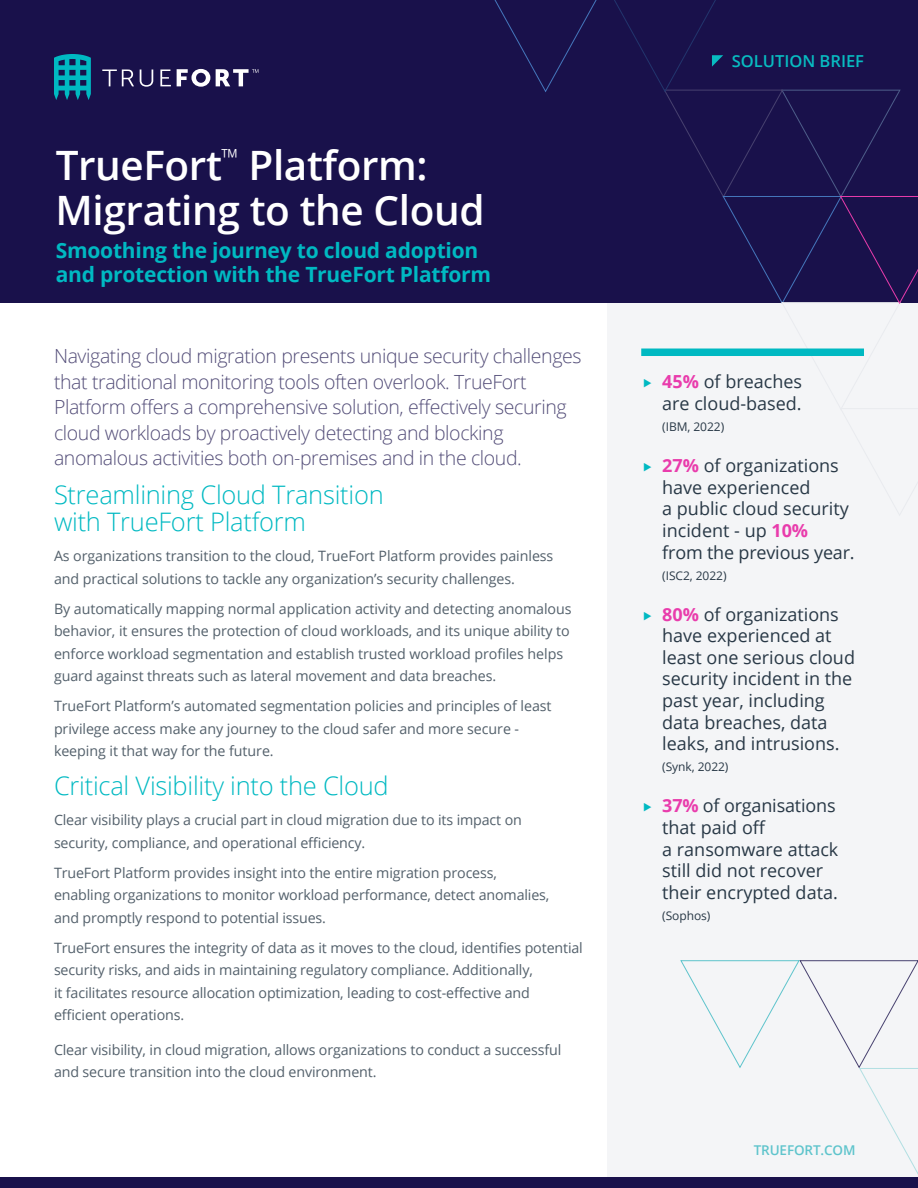
<style>
.page{position:relative;width:918px;height:1188px;background:#fff}
.page>*{position:absolute;margin:0;border:0;box-sizing:border-box;transform-origin:0 0}
.t1{font:600 40.5px/45px "Open Sans";letter-spacing:-.01em;color:#fff}
.t2{font:300 25.5px/27px "Open Sans";letter-spacing:-.01em;color:#00b9c2}
.t3{font:700 21px/24px "Open Sans";letter-spacing:-.01em;color:#00b9c2}
.t4{font:300 19.5px/25.5px "Open Sans";letter-spacing:-.02em;color:#534d78}
.t5{font:18px/21.6px "Open Sans";color:#283846}
.t6{font:600 16.5px "Open Sans";color:#08bcc1}
.t7{font:14.25px/22.5px "Open Sans";letter-spacing:-.01em;color:#53606b}
.t8{font:600 13.5px "Open Sans";letter-spacing:-.01em;color:#5ec4cc}
.t9{font:12px "Open Sans";letter-spacing:-.005em;color:#283846}
.s1{font-weight:700;color:#e93cac}
</style>
<div class="page">
<div style="left:607px;top:303px;width:311px;height:874px;background:#f4f5f7"></div>
<div style="left:0;top:0;width:918px;height:303px;background:#19114b"></div>
<svg style="left:102px;top:70px;width:32px;height:16px"></svg>
<svg style="left:140px;top:70px;width:13px;height:17px"></svg>
<svg style="left:160px;top:70px;width:11px;height:16px"></svg>
<svg style="left:177px;top:69px;width:33px;height:18px"></svg>
<svg style="left:54px;top:54px;width:37px;height:46px"></svg>
<svg style="left:216px;top:69px;width:42px;height:17px"></svg>
<div style="left:0;top:1177px;width:918px;height:11px;background:#19114b"></div>
<svg style="left:680px;top:960px;width:238px;height:215px"></svg>
<svg style="left:494px;top:0;width:424px;height:515px"></svg>
<h1 class="t1" style="left:56px;top:142px;width:430px">TrueFort<sup>™</sup> Platform:<br>Migrating to the Cloud</h1>
<h3 class="t3" style="left:56px;top:238px;width:437px">Smoothing the journey to cloud adoption and protection with the TrueFort Platform</h3>
<p class="t4" style="left:54px;top:343px;width:529px">Navigating cloud migration presents unique security challenges that traditional monitoring tools often overlook. TrueFort Platform offers a comprehensive solution, effectively securing cloud workloads by proactively detecting and blocking anomalous activities both on-premises and in the cloud.</p>
<h2 class="t2" style="left:54px;top:481px;width:331px">Streamlining Cloud Transition with TrueFort Platform</h2>
<p class="t7" style="left:54px;top:545px;width:501px">As organizations transition to the cloud, TrueFort Platform provides painless and practical solutions to tackle any organization’s security challenges.</p>
<p class="t7" style="left:54px;top:597px;width:519px">By automatically mapping normal application activity and detecting anomalous behavior, it ensures the protection of cloud workloads, and its unique ability to enforce workload segmentation and establish trusted workload profiles helps guard against threats such as lateral movement and data breaches.</p>
<p class="t7" style="left:54px;top:695px;width:499px">TrueFort Platform’s automated segmentation policies and principles of least privilege access make any journey to the cloud safer and more secure - keeping it that way for the future.</p>
<h2 class="t2" style="left:54px;top:772px;width:336px">Critical Visibility into the Cloud</h2>
<p class="t7" style="left:54px;top:809px;width:469px">Clear visibility plays a crucial part in cloud migration due to its impact on security, compliance, and operational efficiency.</p>
<p class="t7" style="left:54px;top:861px;width:497px">TrueFort Platform provides insight into the entire migration process, enabling organizations to monitor workload performance, detect anomalies, and promptly respond to potential issues.</p>
<p class="t7" style="left:54px;top:936px;width:530px">TrueFort ensures the integrity of data as it moves to the cloud, identifies potential security risks, and aids in maintaining regulatory compliance. Additionally,<br>it facilitates resource allocation optimization, leading to cost-effective and efficient operations.</p>
<p class="t7" style="left:54px;top:1038px;width:509px">Clear visibility, in cloud migration, allows organizations to conduct a successful and secure transition into the cloud environment.</p>
<p class="t6" style="left:732px;top:49px;width:134px">SOLUTION BRIEF</p>
<p class="t5" style="left:662px;top:371px;width:141px"><span class="s1">45%</span> of breaches are cloud-based.</p>
<p class="t9" style="left:662px;top:418px;width:63px">(IBM, 2022)</p>
<p class="t5" style="left:662px;top:454px;width:194px"><span class="s1">27%</span> of organizations have experienced<br>a public cloud security incident - up <span class="s1">10%<br></span>from the previous year.</p>
<p class="t9" style="left:662px;top:567px;width:66px">(ISC2, 2022)</p>
<p class="t5" style="left:662px;top:603px;width:194px"><span class="s1">80%</span> of organizations have experienced at least one serious cloud security incident in the past year, including data breaches, data leaks, and intrusions.</p>
<p class="t9" style="left:662px;top:759px;width:68px">(Synk, 2022)</p>
<p class="t5" style="left:662px;top:795px;width:178px"><span class="s1">37%</span> of organisations that paid off<br>a ransomware attack still did not recover their encrypted data.</p>
<p class="t9" style="left:662px;top:907px;width:50px">(Sophos)</p>
<p class="t8" style="left:754px;top:1141px;width:103px">TRUEFORT.COM</p>
</div>
